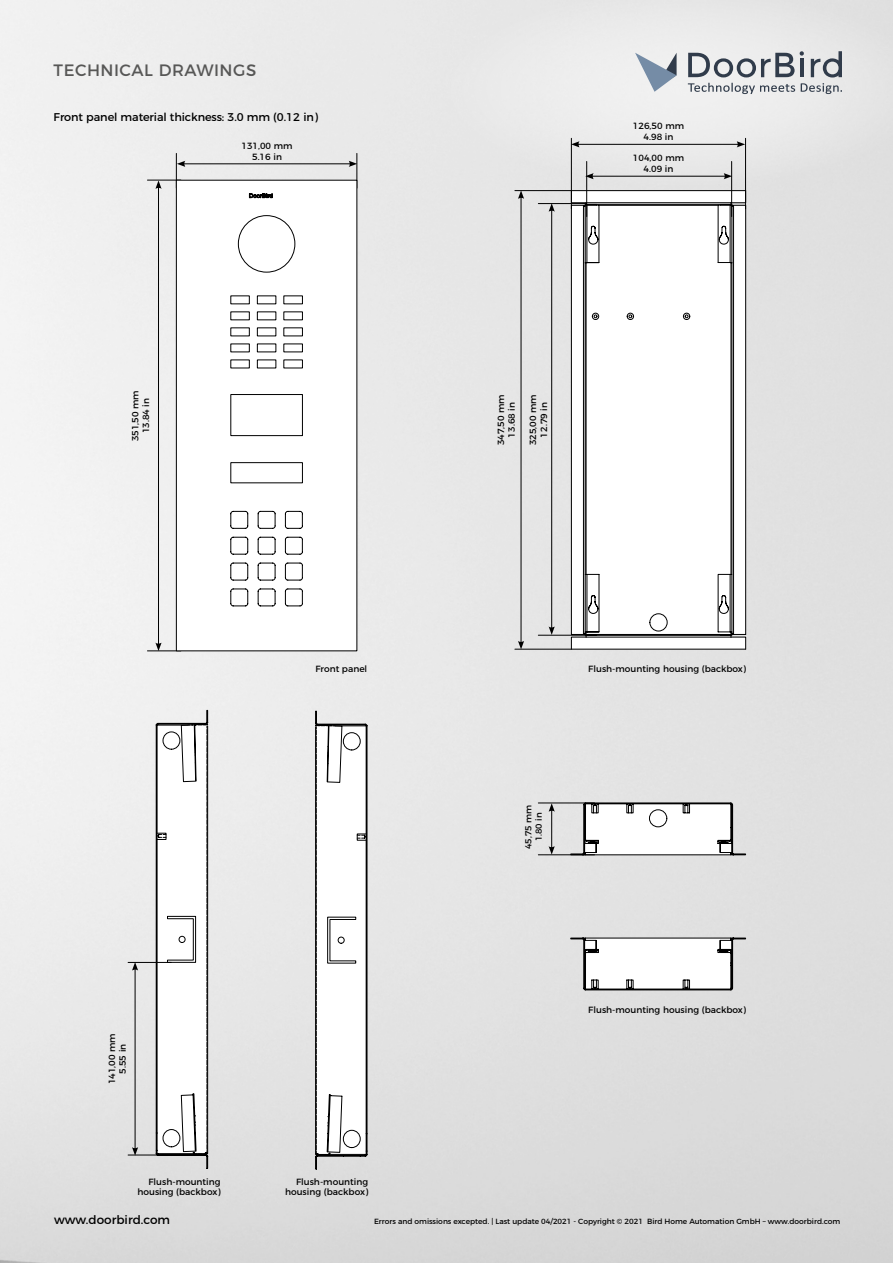
<style>
.page{position:relative;width:893px;height:1263px;background:#fff}
.page>*{position:absolute;margin:0;border:0;box-sizing:border-box;transform-origin:0 0}
.t1{font:16.5px "Montserrat";letter-spacing:.03em;color:#575756}
.t2{font:12px "Montserrat";color:#000}
.t3{font:11.25px "Montserrat";letter-spacing:-.01em;color:#000}
.t4{font:9px/10.8px "Montserrat";color:#000;text-align:center}
.t5{font:8.7px/10.4px "Montserrat";color:#000;text-align:center}
.t6{font:7.5px "Montserrat";color:#000}
</style>
<div class="page">
<img style="left:0;top:0;width:893px;height:1263px">
<svg style="left:315px;top:711px;width:53px;height:458px"></svg>
<svg style="left:156px;top:710px;width:53px;height:459px"></svg>
<svg style="left:570px;top:802px;width:176px;height:53px"></svg>
<div style="left:439px;top:0;width:454px;height:188px;background:#e8e8e8"></div>
<hr style="left:551px;top:809px;width:1px;height:39px;background:#000">
<svg style="left:549px;top:804px;width:6px;height:8px"></svg>
<svg style="left:549px;top:846px;width:6px;height:8px"></svg>
<hr style="left:176px;top:153px;width:1px;height:35px;background:#000">
<hr style="left:357px;top:153px;width:1px;height:35px;background:#000">
<hr style="left:183px;top:163px;width:168px;height:1px;background:#000">
<svg style="left:177px;top:161px;width:8px;height:6px"></svg>
<svg style="left:349px;top:161px;width:8px;height:6px"></svg>
<hr style="left:158px;top:186px;width:1px;height:459px;background:#000">
<svg style="left:155px;top:181px;width:7px;height:8px"></svg>
<svg style="left:155px;top:643px;width:7px;height:7px"></svg>
<hr style="left:135px;top:968px;width:1px;height:181px;background:#000">
<svg style="left:132px;top:963px;width:6px;height:7px"></svg>
<svg style="left:132px;top:1147px;width:6px;height:8px"></svg>
<hr style="left:147px;top:180px;width:34px;height:1px;background:#000">
<hr style="left:147px;top:650px;width:34px;height:1px;background:#000">
<hr style="left:128px;top:1155px;width:31px;height:1px;background:#000">
<hr style="left:128px;top:962px;width:43px;height:1px;background:#000">
<svg style="left:571px;top:190px;width:175px;height:460px"></svg>
<svg style="left:585px;top:636px;width:167px;height:11px"></svg>
<svg style="left:583px;top:204px;width:170px;height:432px"></svg>
<hr style="left:571px;top:138px;width:1px;height:71px;background:#000">
<hr style="left:586px;top:161px;width:1px;height:56px;background:#000">
<hr style="left:745px;top:138px;width:1px;height:71px;background:#000">
<hr style="left:731px;top:161px;width:1px;height:56px;background:#000">
<hr style="left:577px;top:144px;width:162px;height:1px;background:#000">
<svg style="left:571px;top:141px;width:8px;height:6px"></svg>
<svg style="left:737px;top:141px;width:8px;height:6px"></svg>
<hr style="left:591px;top:176px;width:135px;height:1px;background:#000">
<svg style="left:585px;top:173px;width:9px;height:6px"></svg>
<svg style="left:724px;top:173px;width:8px;height:6px"></svg>
<hr style="left:551px;top:209px;width:1px;height:420px;background:#000">
<svg style="left:549px;top:204px;width:6px;height:8px"></svg>
<svg style="left:549px;top:626px;width:6px;height:9px"></svg>
<hr style="left:521px;top:196px;width:1px;height:447px;background:#000">
<svg style="left:518px;top:191px;width:6px;height:8px"></svg>
<svg style="left:518px;top:641px;width:6px;height:8px"></svg>
<hr style="left:515px;top:190px;width:56px;height:1px;background:#000">
<hr style="left:538px;top:203px;width:48px;height:1px;background:#000">
<hr style="left:538px;top:635px;width:58px;height:1px;background:#000">
<hr style="left:515px;top:649px;width:56px;height:1px;background:#000">
<hr style="left:538px;top:803px;width:56px;height:1px;background:#000">
<hr style="left:538px;top:854px;width:56px;height:1px;background:#000">
<svg style="left:570px;top:937px;width:176px;height:53px"></svg>
<div style="left:176px;top:180px;width:181px;height:471px;background:#fff"></div>
<div style="left:176px;top:180px;width:181px;height:471px;border:1px solid #000"></div>
<svg style="left:230px;top:295px;width:73px;height:74px"></svg>
<svg style="left:230px;top:511px;width:73px;height:95px"></svg>
<div style="left:230px;top:462px;width:73px;height:21px;border:1px solid #000"></div>
<div style="left:230px;top:394px;width:73px;height:42px;border:1px solid #000"></div>
<div style="left:238px;top:215px;width:57px;height:57px;border:1px solid #000;border-radius:50%"></div>
<svg style="left:249px;top:193px;width:24px;height:5px"></svg>
<svg style="left:635px;top:53px;width:42px;height:39px"></svg>
<svg style="left:688px;top:51px;width:154px;height:43px"></svg>
<h1 class="t1" style="left:54px;top:57px;width:204px">TECHNICAL DRAWINGS</h1>
<p class="t3" style="left:54px;top:108px;width:266px">Front panel material thickness: 3.0 mm (0.12 in)</p>
<p class="t4" style="left:129px;top:441px;width:53px;rotate:-90deg">351,50 mm<br>13.84 in</p>
<p class="t4" style="left:241px;top:140px;width:53px">131,00 mm<br>5.16 in</p>
<p class="t4" style="left:315px;top:662px;width:53px">Front panel</p>
<p class="t4" style="left:106px;top:1084px;width:53px;rotate:-90deg">141,00 mm<br>5.55 in</p>
<p class="t4" style="left:137px;top:1175px;width:84px;text-align:right">Flush-mounting housing (backbox)</p>
<p class="t4" style="left:285px;top:1175px;width:84px;text-align:right">Flush-mounting housing (backbox)</p>
<p class="t4" style="left:633px;top:120px;width:53px">126,50 mm<br>4.98 in</p>
<p class="t4" style="left:633px;top:152px;width:53px">104,00 mm<br>4.09 in</p>
<p class="t4" style="left:495px;top:445px;width:53px;rotate:-90deg">347,50 mm<br>13.68 in</p>
<p class="t4" style="left:527px;top:445px;width:53px;rotate:-90deg">325,00 mm<br>12.79 in</p>
<p class="t4" style="left:588px;top:662px;width:159px">Flush-mounting housing (backbox)</p>
<p class="t5" style="left:522px;top:849px;width:46px;rotate:-90deg">45,75 mm<br>1.80 in</p>
<p class="t4" style="left:588px;top:1004px;width:159px">Flush-mounting housing (backbox)</p>
<h2 class="t2" style="left:54px;top:1210px;width:118px">www.doorbird.com</h2>
<p class="t6" style="left:374px;top:1215px;width:468px">Errors and omissions excepted. | Last update 04/2021 - Copyright © 2021 Bird Home Automation GmbH – www.doorbird.com</p>
</div>
